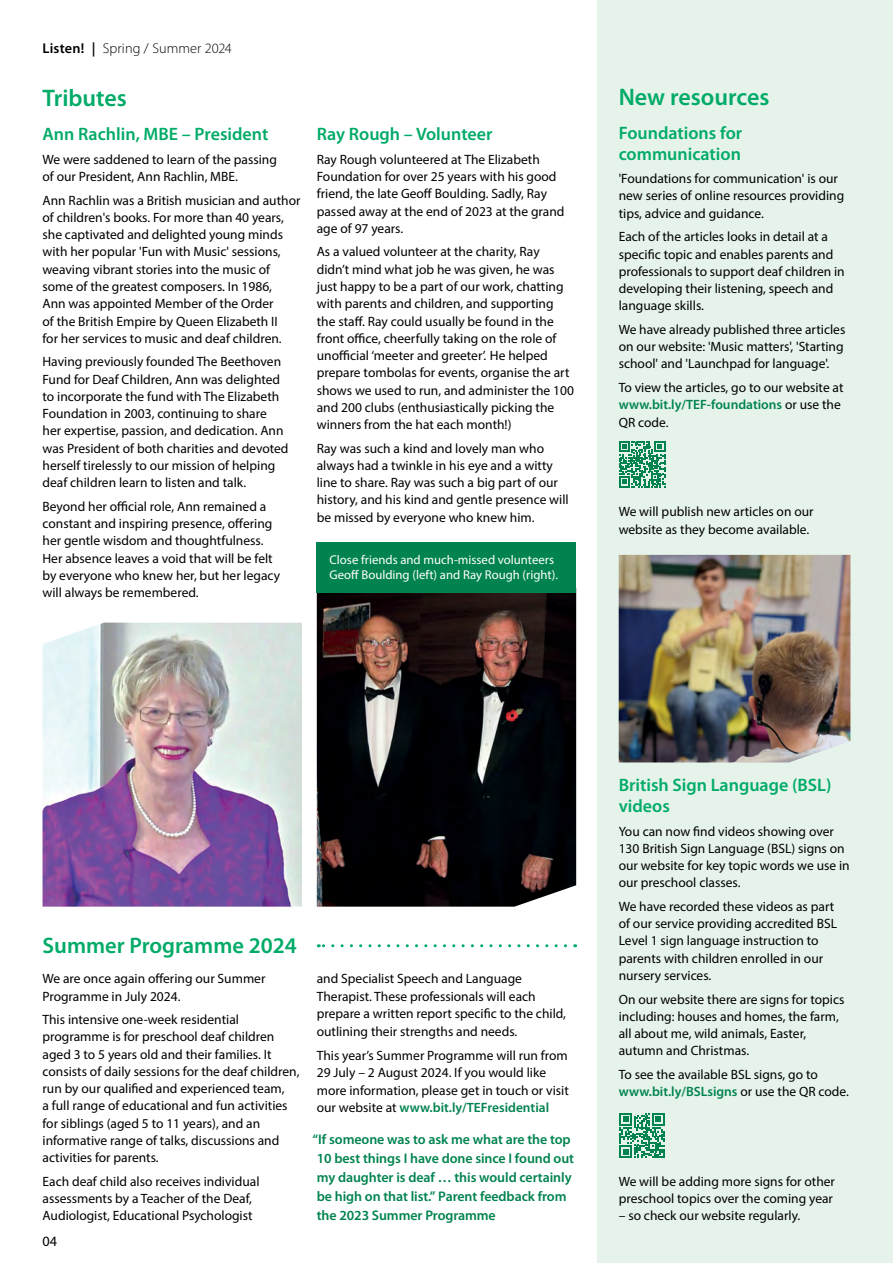
<style>
.page{position:relative;width:893px;height:1263px;background:#fff}
.page>*{position:absolute;margin:0;border:0;box-sizing:border-box;transform-origin:0 0}
.t1{font:600 24px "Myriad Pro";color:#00ab67}
.t2{font:600 22.5px "Myriad Pro";color:#00ab67}
.t3{font:600 18px/21px "Myriad Pro";color:#00ab67}
.t4{font:300 14.25px "Myriad Pro";letter-spacing:.005em;color:#000}
.t5{font:14.25px "Myriad Pro";color:#000}
.t6{font:600 13.95px/19px "Myriad Pro";letter-spacing:-.005em;color:#00834e}
.t7{font:13.5px/17.2px "Myriad Pro";color:#000}
.t8{font:12.75px/15px "Myriad Pro";color:#fff}
.s1{font-weight:600}
.s2{font-weight:600;color:#00834e}
</style>
<div class="page">
<div style="left:597px;top:0;width:296px;height:1263px;background:#e6f3eb"></div>
<img style="left:43px;top:622px;width:259px;height:285px">
<img style="left:317px;top:592px;width:259px;height:315px">
<svg style="left:619px;top:441px;width:46px;height:46px"></svg>
<svg style="left:619px;top:1113px;width:46px;height:45px"></svg>
<div style="left:317px;top:542px;width:259px;height:50px;background:#00834e"></div>
<img style="left:619px;top:555px;width:231px;height:207px">
<svg style="left:318px;top:944px;width:247px;height:3px"></svg>
<p class="t4" style="left:43px;top:40px;width:191px"><span class="s1">Listen! |</span> Spring / Summer 2024</p>
<h1 class="t1" style="left:43px;top:83px;width:86px">Tributes</h1>
<h3 class="t3" style="left:43px;top:123px;width:227px">Ann Rachlin, MBE – President</h3>
<p class="t7" style="left:43px;top:150px;width:236px">We were saddened to learn of the passing of our President, Ann Rachlin, MBE.</p>
<p class="t7" style="left:43px;top:191px;width:259px">Ann Rachlin was a British musician and author of children's books. For more than 40 years, she captivated and delighted young minds with her popular 'Fun with Music' sessions, weaving vibrant stories into the music of some of the greatest composers. In 1986,<br>Ann was appointed Member of the Order<br>of the British Empire by Queen Elizabeth II<br>for her services to music and deaf children.</p>
<p class="t7" style="left:43px;top:353px;width:248px">Having previously founded The Beethoven Fund for Deaf Children, Ann was delighted to incorporate the fund with The Elizabeth Foundation in 2003, continuing to share her expertise, passion, and dedication. Ann was President of both charities and devoted herself tirelessly to our mission of helping deaf children learn to listen and talk.</p>
<p class="t7" style="left:43px;top:497px;width:239px">Beyond her official role, Ann remained a constant and inspiring presence, offering her gentle wisdom and thoughtfulness.<br>Her absence leaves a void that will be felt by everyone who knew her, but her legacy will always be remembered.</p>
<h3 class="t3" style="left:317px;top:123px;width:177px">Ray Rough – Volunteer</h3>
<p class="t7" style="left:317px;top:150px;width:249px">Ray Rough volunteered at The Elizabeth Foundation for over 25 years with his good friend, the late Geoff Boulding. Sadly, Ray passed away at the end of 2023 at the grand age of 97 years.</p>
<p class="t7" style="left:317px;top:243px;width:259px">As a valued volunteer at the charity, Ray didn’t mind what job he was given, he was just happy to be a part of our work, chatting with parents and children, and supporting the staff. Ray could usually be found in the front office, cheerfully taking on the role of unofficial ‘meeter and greeter’. He helped prepare tombolas for events, organise the art shows we used to run, and administer the 100 and 200 clubs (enthusiastically picking the winners from the hat each month!)</p>
<p class="t7" style="left:317px;top:439px;width:253px">Ray was such a kind and lovely man who always had a twinkle in his eye and a witty line to share. Ray was such a big part of our history, and his kind and gentle presence will be missed by everyone who knew him.</p>
<p class="t8" style="left:330px;top:552px;width:230px">Close friends and much-missed volunteers<br>Geoff Boulding (left) and Ray Rough (right).</p>
<h1 class="t1" style="left:619px;top:81px;width:152px">New resources</h1>
<h3 class="t3" style="left:619px;top:121px;width:125px">Foundations for communication</h3>
<p class="t7" style="left:619px;top:170px;width:227px">'Foundations for communication' is our new series of online resources providing tips, advice and guidance.</p>
<p class="t7" style="left:619px;top:228px;width:228px">Each of the articles looks in detail at a specific topic and enables parents and professionals to support deaf children in developing their listening, speech and language skills.</p>
<p class="t7" style="left:619px;top:321px;width:228px">We have already published three articles on our website: 'Music matters', 'Starting school' and 'Launchpad for language'.</p>
<p class="t7" style="left:619px;top:379px;width:226px">To view the articles, go to our website at <span class="s2">www.bit.ly/TEF-foundations</span> or use the<br>QR code.</p>
<p class="t7" style="left:619px;top:503px;width:196px">We will publish new articles on our website as they become available.</p>
<h2 class="t2" style="left:43px;top:931px;width:256px">Summer Programme 2024</h2>
<p class="t7" style="left:43px;top:970px;width:224px">We are once again offering our Summer<br>Programme in July 2024.</p>
<p class="t7" style="left:43px;top:1011px;width:258px">This intensive one-week residential programme is for preschool deaf children aged 3 to 5 years old and their families. It consists of daily sessions for the deaf children, run by our qualified and experienced team,<br>a full range of educational and fun activities for siblings (aged 5 to 11 years), and an informative range of talks, discussions and activities for parents.</p>
<p class="t7" style="left:43px;top:1172px;width:218px">Each deaf child also receives individual assessments by a Teacher of the Deaf,<br>Audiologist, Educational Psychologist</p>
<p class="t5" style="left:43px;top:1232px;width:16px">04</p>
<p class="t7" style="left:317px;top:970px;width:251px">and Specialist Speech and Language Therapist. These professionals will each prepare a written report specific to the child, outlining their strengths and needs.</p>
<p class="t7" style="left:317px;top:1046px;width:253px">This year’s Summer Programme will run from 29 July – 2 August 2024. If you would like more information, please get in touch or visit our website at <span class="s2">www.bit.ly/TEFresidential</span></p>
<p class="t6" style="left:317px;top:1130px;width:259px;text-indent:-4px">“If someone was to ask me what are the top 10 best things I have done since I found out my daughter is deaf … this would certainly be high on that list.” Parent feedback from the 2023 Summer Programme</p>
<h3 class="t3" style="left:619px;top:774px;width:214px">British Sign Language (BSL) videos</h3>
<p class="t7" style="left:619px;top:822px;width:233px">You can now find videos showing over 130 British Sign Language (BSL) signs on our website for key topic words we use in our preschool classes.</p>
<p class="t7" style="left:619px;top:897px;width:220px">We have recorded these videos as part of our service providing accredited BSL Level 1 sign language instruction to parents with children enrolled in our nursery services.</p>
<p class="t7" style="left:619px;top:990px;width:227px">On our website there are signs for topics including: houses and homes, the farm, all about me, wild animals, Easter, autumn and Christmas.</p>
<p class="t7" style="left:619px;top:1065px;width:232px">To see the available BSL signs, go to <span class="s2">www.bit.ly/BSLsigns</span> or use the QR code.</p>
<p class="t7" style="left:619px;top:1172px;width:218px">We will be adding more signs for other preschool topics over the coming year</p>
<p class="t7" style="left:619px;top:1207px;width:183px">– so check our website regularly.</p>
</div>
